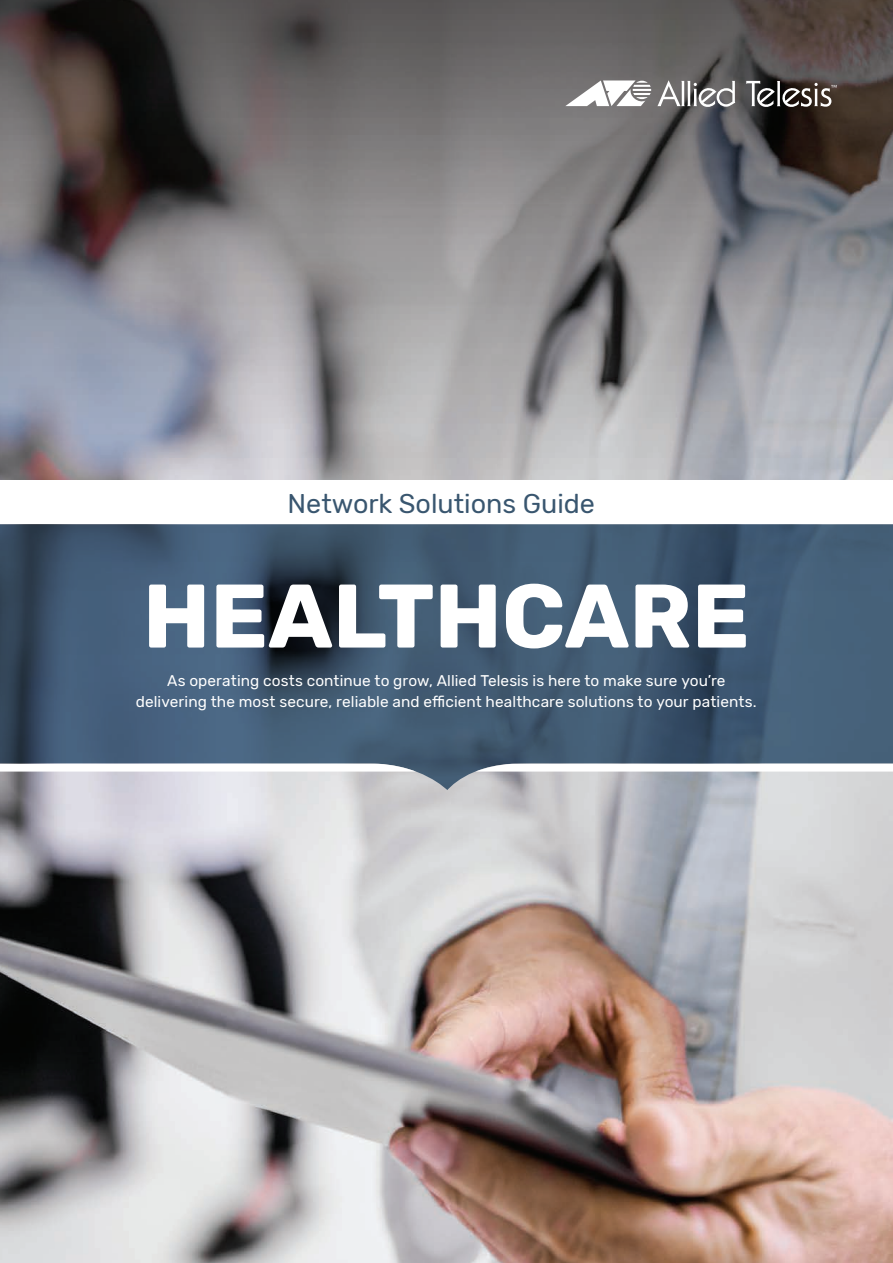
<style>
.page{position:relative;width:893px;height:1263px;background:#fff}
.page>*{position:absolute;margin:0;border:0;box-sizing:border-box;transform-origin:0 0}
.t1{font:700 90px "Rubik";color:#fff}
.t2{font:27px "Rubik";color:#39566f}
.t3{font:15.45px/21px "Rubik";letter-spacing:.005em;color:#fff;text-align:center}
</style>
<div class="page">
<img style="left:0;top:0;width:893px;height:1263px">
<svg style="left:657px;top:80px;width:78px;height:28px"></svg>
<svg style="left:746px;top:81px;width:91px;height:27px"></svg>
<svg style="left:565px;top:80px;width:86px;height:26px"></svg>
<svg style="left:0;top:524px;width:893px;height:266px;background:#495f76"></svg>
<svg style="left:0;top:764px;width:416px;height:7px"></svg>
<svg style="left:476px;top:764px;width:417px;height:7px"></svg>
<div style="left:0;top:480px;width:893px;height:44px;background:#fff"></div>
<h2 class="t2" style="left:288px;top:488px;width:309px">Network Solutions Guide</h2>
<h1 class="t1" style="left:143px;top:564px;width:608px">HEALTHCARE</h1>
<p class="t3" style="left:136px;top:670px;width:622px">As operating costs continue to grow, Allied Telesis is here to make sure you’re delivering the most secure, reliable and efficient healthcare solutions to your patients.</p>
</div>
